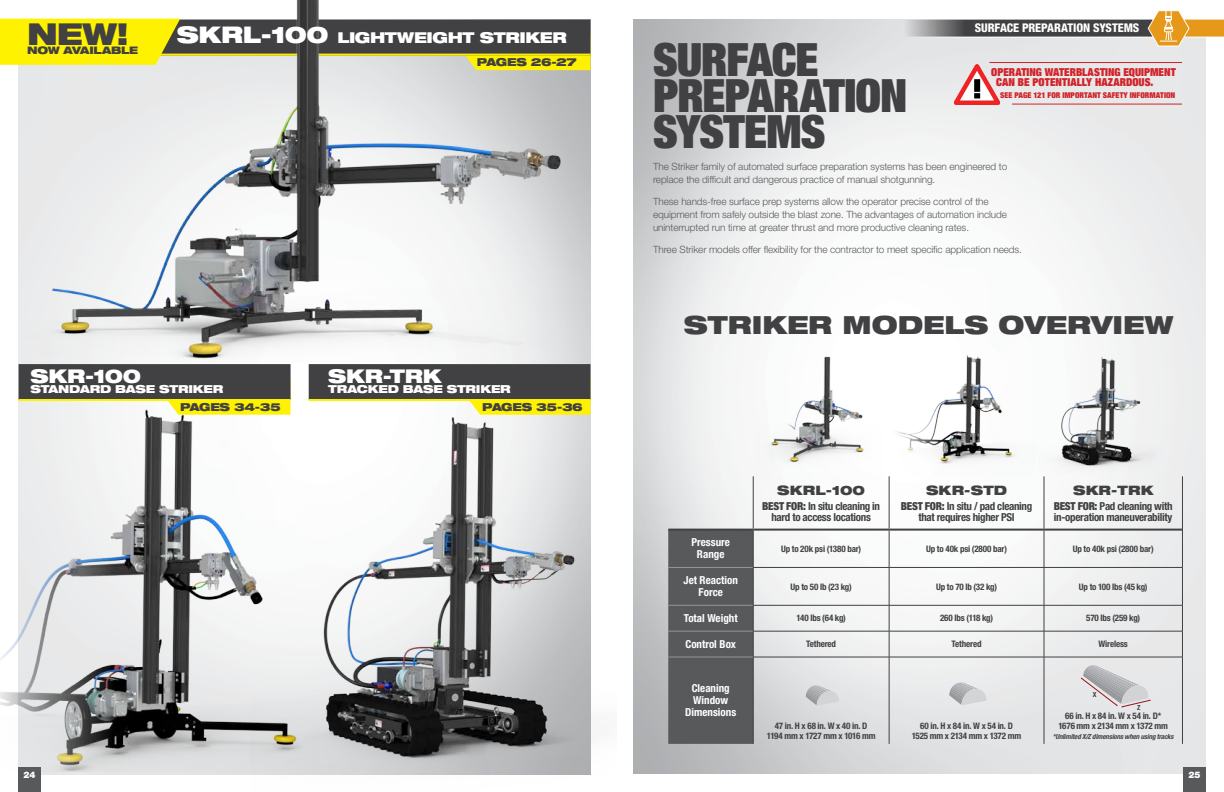
<style>
.page{position:relative;width:1224px;height:792px;background:#fff}
.page>*{position:absolute;margin:0;border:0;box-sizing:border-box;transform-origin:0 0}
.t1{font:900 condensed 46px/36px "Helvetica Neue LT Std";letter-spacing:-.025em;color:#414042}
.t2{font:900 expanded 30.2px "Helvetica Neue LT Std";color:#414042}
.t3{font:900 expanded 25px "Helvetica Neue LT Std";color:#414042}
.t4{font:900 expanded 19px "Helvetica Neue LT Std";letter-spacing:-.015em;color:#fff}
.t5{font:900 expanded 15px "Helvetica Neue LT Std";letter-spacing:-.03em;color:#fff}
.t6{font:900 expanded 13px "Helvetica Neue LT Std";letter-spacing:.01em;color:#414042}
.t7{font:800 condensed 12px "Helvetica Neue LT Std";letter-spacing:-.01em;color:#fff}
.t8{font:700 condensed 11px/11px "Helvetica Neue LT Std";letter-spacing:-.03em;color:#414042;text-align:center}
.t9{font:700 condensed 11px/12px "Helvetica Neue LT Std";color:#fff;text-align:center}
.t10{font:900 condensed 11px/10px "Helvetica Neue LT Std";color:#d2232a}
.t11{font:900 expanded 11px "Helvetica Neue LT Std";letter-spacing:-.02em;color:#fff}
.t12{font:900 expanded 11px "Helvetica Neue LT Std";letter-spacing:-.03em;color:#414042}
.t13{font:900 expanded 10.4px "Helvetica Neue LT Std";letter-spacing:-.025em;color:#414042}
.t14{font:300 10px/13px "Helvetica Neue LT Std";letter-spacing:-.01em;color:#58595b}
.t15{font:700 condensed 9px/10px "Helvetica Neue LT Std";letter-spacing:-.02em;color:#414042;text-align:center}
.t16{font:900 9px "Helvetica Neue LT Std";color:#fff}
.t17{font:900 condensed 8px "Helvetica Neue LT Std";color:#d2232a}
.t18{font:italic 700 condensed 7px "Helvetica Neue LT Std";letter-spacing:-.015em;color:#414042}
.t19{font:700 condensed 7px "Helvetica Neue LT Std";color:#414042}
.s1{font-size:23px}
.s2{font-weight:900}
</style>
<div class="page">
<div style="left:1183px;top:767px;width:23px;height:25px;background:#58595b"></div>
<div style="left:18px;top:767px;width:23px;height:25px;background:#58595b"></div>
<img style="left:251px;top:415px;width:340px;height:360px">
<img style="left:0;top:386px;width:319px;height:386px">
<hr style="left:989px;top:62px;width:193px;height:1px;background:#d2232a">
<hr style="left:1012px;top:104px;width:170px;height:1px;background:#d2232a">
<svg style="left:954px;top:64px;width:46px;height:41px"></svg>
<svg style="left:0;top:19px;width:22px;height:46px"></svg>
<img style="left:22px;top:0;width:569px;height:362px">
<img style="left:756px;top:353px;width:113px;height:128px">
<img style="left:1038px;top:352px;width:129px;height:122px">
<svg style="left:468px;top:401px;width:123px;height:14px;background:#fdf113"></svg>
<div style="left:309px;top:364px;width:282px;height:36px;background:#414042"></div>
<hr style="left:309px;top:399px;width:282px;height:2px;background:#fff200">
<svg style="left:905px;top:21px;width:242px;height:15px;background:#545355"></svg>
<div style="left:903px;top:19px;width:251px;height:19px;border:1px solid #fff"></div>
<svg style="left:1147px;top:10px;width:77px;height:37px"></svg>
<img style="left:894px;top:350px;width:142px;height:127px">
<svg style="left:130px;top:379px;width:181px;height:36px"></svg>
<div style="left:19px;top:364px;width:272px;height:36px;background:#414042"></div>
<hr style="left:19px;top:399px;width:271px;height:2px;background:#fff200">
<hr style="left:753px;top:476px;width:1px;height:53px;background:#414042">
<hr style="left:889px;top:476px;width:1px;height:53px;background:#414042">
<hr style="left:1044px;top:476px;width:1px;height:53px;background:#414042">
<hr style="left:1182px;top:476px;width:1px;height:54px;background:#414042">
<hr style="left:889px;top:531px;width:1px;height:36px;background:#414042">
<hr style="left:1044px;top:531px;width:1px;height:36px;background:#414042">
<hr style="left:1182px;top:530px;width:1px;height:37px;background:#414042">
<hr style="left:753px;top:567px;width:136px;height:1px;background:#414042">
<hr style="left:889px;top:567px;width:155px;height:1px;background:#414042">
<hr style="left:889px;top:568px;width:1px;height:37px;background:#414042">
<hr style="left:1044px;top:567px;width:139px;height:1px;background:#414042">
<hr style="left:1044px;top:568px;width:1px;height:37px;background:#414042">
<hr style="left:1182px;top:568px;width:1px;height:37px;background:#414042">
<hr style="left:753px;top:605px;width:136px;height:1px;background:#414042">
<hr style="left:889px;top:605px;width:155px;height:1px;background:#414042">
<hr style="left:1044px;top:605px;width:139px;height:1px;background:#414042">
<hr style="left:753px;top:631px;width:136px;height:1px;background:#414042">
<div style="left:668px;top:531px;width:86px;height:213px;background:#58595b"></div>
<hr style="left:889px;top:631px;width:155px;height:1px;background:#414042">
<svg style="left:889px;top:605px;width:1px;height:52px"></svg>
<hr style="left:1044px;top:631px;width:139px;height:1px;background:#414042">
<svg style="left:1044px;top:605px;width:1px;height:52px"></svg>
<svg style="left:1182px;top:605px;width:1px;height:52px"></svg>
<hr style="left:753px;top:657px;width:136px;height:1px;background:#414042">
<hr style="left:753px;top:657px;width:1px;height:87px;background:#414042">
<hr style="left:889px;top:657px;width:155px;height:1px;background:#414042">
<hr style="left:889px;top:657px;width:1px;height:87px;background:#414042">
<hr style="left:1044px;top:657px;width:139px;height:1px;background:#414042">
<hr style="left:1044px;top:657px;width:1px;height:87px;background:#414042">
<hr style="left:1182px;top:657px;width:1px;height:87px;background:#414042">
<hr style="left:753px;top:529px;width:136px;height:2px;background:#414042">
<hr style="left:889px;top:529px;width:155px;height:2px;background:#414042">
<hr style="left:1044px;top:529px;width:138px;height:2px;background:#414042">
<hr style="left:668px;top:529px;width:85px;height:2px;background:#414042">
<svg style="left:806px;top:685px;width:33px;height:21px"></svg>
<svg style="left:949px;top:682px;width:37px;height:23px"></svg>
<svg style="left:1078px;top:665px;width:73px;height:42px;background:#d0cdcf"></svg>
<h2 class="t2" style="left:27px;top:14px;width:103px">NEW!</h2>
<p class="t13" style="left:27px;top:44px;width:113px">NOW AVAILABLE</p>
<h3 class="t5" style="left:177px;top:28px;width:392px"><span class="s1">SKRL-100</span> LIGHTWEIGHT STRIKER</h3>
<p class="t12" style="left:477px;top:55px;width:101px">PAGES 26-27</p>
<h3 class="t4" style="left:30px;top:364px;width:112px">SKR-100</h3>
<p class="t11" style="left:30px;top:382px;width:194px">STANDARD BASE STRIKER</p>
<p class="t12" style="left:180px;top:400px;width:102px">PAGES 34-35</p>
<h3 class="t4" style="left:328px;top:364px;width:115px">SKR-TRK</h3>
<p class="t11" style="left:328px;top:382px;width:184px">TRACKED BASE STRIKER</p>
<p class="t12" style="left:482px;top:400px;width:102px">PAGES 35-36</p>
<p class="t7" style="left:975px;top:21px;width:166px">SURFACE PREPARATION SYSTEMS</p>
<h1 class="t1" style="left:653px;top:41px;width:256px">SURFACE<br>PREPARATION<br>SYSTEMS</h1>
<p class="t14" style="left:653px;top:160px;width:356px">The Striker family of automated surface preparation systems has been engineered to replace the difficult and dangerous practice of manual shotgunning.</p>
<p class="t14" style="left:653px;top:195px;width:356px">These hands-free surface prep systems allow the operator precise control of the equipment from safely outside the blast zone. The advantages of automation include uninterrupted run time at greater thrust and more productive cleaning rates.</p>
<p class="t14" style="left:653px;top:243px;width:371px">Three Striker models offer flexibility for the contractor to meet specific application needs.</p>
<p class="t10" style="left:996px;top:67px;width:181px;text-indent:-5px">OPERATING WATERBLASTING EQUIPMENT<br>CAN BE POTENTIALLY HAZARDOUS.</p>
<p class="t17" style="left:1000px;top:90px;width:177px">SEE PAGE 121 FOR IMPORTANT SAFETY INFORMATION</p>
<h3 class="t3" style="left:684px;top:308px;width:491px">STRIKER MODELS OVERVIEW</h3>
<h3 class="t6" style="left:777px;top:481px;width:89px">SKRL-100</h3>
<p class="t8" style="left:762px;top:500px;width:119px"><span class="s2">BEST FOR:</span> In situ cleaning in hard to access locations</p>
<h3 class="t6" style="left:926px;top:481px;width:83px">SKR-STD</h3>
<p class="t8" style="left:901px;top:500px;width:133px"><span class="s2">BEST FOR:</span> In situ / pad cleaning that requires higher PSI</p>
<h3 class="t6" style="left:1073px;top:481px;width:82px">SKR-TRK</h3>
<p class="t8" style="left:1054px;top:500px;width:120px;text-align:left"><span class="s2">BEST FOR:</span> Pad cleaning with in-operation maneuverability</p>
<p class="t9" style="left:691px;top:536px;width:40px">Pressure<br>Range</p>
<p class="t15" style="left:781px;top:543px;width:82px">Up to 20k psi (1380 bar)</p>
<p class="t15" style="left:926px;top:543px;width:82px">Up to 40k psi (2800 bar)</p>
<p class="t15" style="left:1073px;top:543px;width:82px">Up to 40k psi (2800 bar)</p>
<p class="t9" style="left:684px;top:574px;width:56px">Jet Reaction<br>Force</p>
<p class="t15" style="left:791px;top:581px;width:63px">Up to 50 lb (23 kg)</p>
<p class="t15" style="left:936px;top:581px;width:62px">Up to 70 lb (32 kg)</p>
<p class="t15" style="left:1079px;top:581px;width:70px">Up to 100 lbs (45 kg)</p>
<p class="t9" style="left:684px;top:612px;width:55px">Total Weight</p>
<p class="t15" style="left:796px;top:613px;width:51px">140 lbs (64 kg)</p>
<p class="t15" style="left:940px;top:613px;width:55px">260 lbs (118 kg)</p>
<p class="t15" style="left:1086px;top:613px;width:55px">570 lbs (259 kg)</p>
<p class="t9" style="left:685px;top:638px;width:52px">Control Box</p>
<p class="t15" style="left:806px;top:639px;width:31px">Tethered</p>
<p class="t15" style="left:952px;top:639px;width:31px">Tethered</p>
<p class="t15" style="left:1099px;top:639px;width:31px">Wireless</p>
<p class="t9" style="left:685px;top:682px;width:53px">Cleaning<br>Window<br>Dimensions</p>
<p class="t15" style="left:767px;top:721px;width:110px">47 in. H x 68 in. W x 40 in. D<br>1194 mm x 1727 mm x 1016 mm</p>
<p class="t15" style="left:912px;top:721px;width:111px">60 in. H x 84 in. W x 54 in. D<br>1525 mm x 2134 mm x 1372 mm</p>
<p class="t19" style="left:1093px;top:690px;width:5px">X</p>
<p class="t19" style="left:1137px;top:703px;width:5px">Z</p>
<p class="t15" style="left:1058px;top:711px;width:111px">66 in. H x 84 in. W x 54 in. D*<br>1676 mm x 2134 mm x 1372 mm</p>
<p class="t18" style="left:1053px;top:733px;width:123px">*Unlimited X/Z dimensions when using tracks</p>
<p class="t16" style="left:24px;top:770px;width:13px">24</p>
<p class="t16" style="left:1188px;top:770px;width:13px">25</p>
</div>
